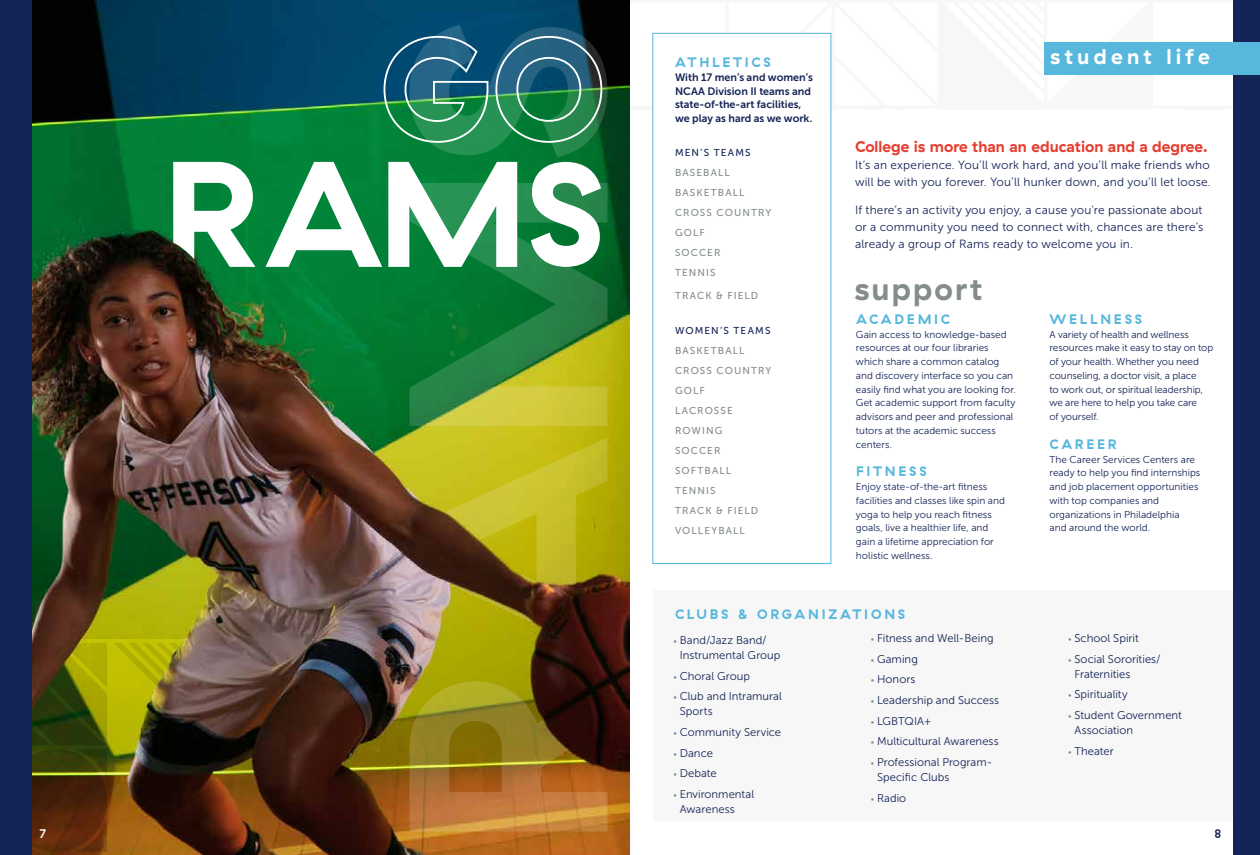
<style>
.page{position:relative;width:1260px;height:855px;background:#fff}
.page>*{position:absolute;margin:0;border:0;box-sizing:border-box;transform-origin:0 0}
.t1{font:700 31.25px "GT Haptik";letter-spacing:.075em;color:#848d8c}
.t2{font:700 21.25px "GT Haptik";letter-spacing:.19em;color:#fff}
.t3{font:700 15.62px "GT Haptik";color:#e63e30}
.t4{font:700 13.75px "GT Haptik";letter-spacing:.2em;color:#58b7dd}
.t5{font:500 12.5px "GT Haptik";color:#152456}
.t6{font:500 12.5px "GT Haptik";color:#fff}
.t7{font:11.88px/16.9px "Museo Sans 300";letter-spacing:.015em;color:#152456}
.t8{font:11.25px/15px "Museo Sans 300";color:#152456}
.t9{font:10.75px/13.8px "Museo Sans 700";color:#152456}
.t10{font:10px/13.8px "Museo Sans 300";color:#152456}
.t11{font:10px/20px "Museo Sans 500";letter-spacing:.11em;color:#848d8c}
.t12{font:10px "Museo Sans 500";letter-spacing:.11em;color:#152456}
.s1{font-size:8.75px;color:#848d8c}
</style>
<div class="page">
<div style="left:653px;top:590px;width:607px;height:231px;background:#f7f7f7"></div>
<svg style="left:652px;top:0;width:582px;height:109px"></svg>
<svg style="left:948px;top:0;width:197px;height:109px"></svg>
<img style="left:32px;top:0;width:598px;height:855px">
<img style="left:410px;top:25px;width:198px;height:807px">
<div style="left:652px;top:33px;width:179px;height:531px;background:#fff;border:1px solid #58b7dd"></div>
<svg style="left:173px;top:162px;width:428px;height:105px"></svg>
<svg style="left:383px;top:35px;width:220px;height:109px;background:#2c796e"></svg>
<img style="left:32px;top:634px;width:173px;height:221px">
<img style="left:116px;top:634px;width:89px;height:105px">
<svg style="left:99px;top:846px;width:106px;height:9px"></svg>
<div style="left:1234px;top:0;width:26px;height:855px;background:#152456"></div>
<div style="left:0;top:0;width:32px;height:855px;background:#152456"></div>
<div style="left:1045px;top:42px;width:215px;height:32px;background:#58b7dd"></div>
<p class="t6" style="left:40px;top:826px;width:8px">7</p>
<h3 class="t4" style="left:675px;top:54px;width:97px">ATHLETICS</h3>
<p class="t9" style="left:675px;top:70px;width:139px">With 17 men’s and women’s<br>NCAA Division II teams and state-of-the-art facilities, we play as hard as we work.</p>
<p class="t12" style="left:675px;top:148px;width:77px">MEN’S TEAMS</p>
<p class="t11" style="left:675px;top:163px;width:98px">BASEBALL<br>BASKETBALL<br>CROSS COUNTRY<br>GOLF<br>SOCCER<br>TENNIS</p>
<p class="t11" style="left:675px;top:286px;width:85px">TRACK &amp; FIELD</p>
<p class="t12" style="left:675px;top:325px;width:97px">WOMEN’S TEAMS</p>
<p class="t11" style="left:675px;top:340px;width:98px">BASKETBALL<br>CROSS COUNTRY<br>GOLF<br>LACROSSE<br>ROWING<br>SOCCER<br>SOFTBALL<br>TENNIS<br>TRACK &amp; FIELD<br>VOLLEYBALL</p>
<h2 class="t2" style="left:1050px;top:44px;width:161px">student life</h2>
<h3 class="t3" style="left:855px;top:138px;width:354px">College is more than an education and a degree.</h3>
<p class="t7" style="left:855px;top:157px;width:357px">It’s an experience. You’ll work hard, and you’ll make friends who will be with you forever. You’ll hunker down, and you’ll let loose.</p>
<p class="t7" style="left:855px;top:202px;width:350px;text-align:justify">If there’s an activity you enjoy, a cause you’re passionate about or a community you need to connect with, chances are there’s already a group of Rams ready to welcome you in.</p>
<h1 class="t1" style="left:854px;top:270px;width:129px">support</h1>
<h3 class="t4" style="left:856px;top:311px;width:96px">ACADEMIC</h3>
<p class="t10" style="left:856px;top:327px;width:161px">Gain access to knowledge-based resources at our four libraries which share a common catalog and discovery interface so you can easily find what you are looking for.<br>Get academic support from faculty advisors and peer and professional tutors at the academic success centers.</p>
<h3 class="t4" style="left:856px;top:463px;width:72px">FITNESS</h3>
<p class="t10" style="left:856px;top:480px;width:151px">Enjoy state-of-the-art fitness facilities and classes like spin and yoga to help you reach fitness goals, live a healthier life, and gain a lifetime appreciation for holistic wellness.</p>
<h3 class="t4" style="left:1050px;top:311px;width:94px">WELLNESS</h3>
<p class="t10" style="left:1050px;top:327px;width:165px">A variety of health and wellness resources make it easy to stay on top of your health. Whether you need counseling, a doctor visit, a place<br>to work out, or spiritual leadership, we are here to help you take care<br>of yourself.</p>
<h3 class="t4" style="left:1050px;top:436px;width:69px">CAREER</h3>
<p class="t10" style="left:1050px;top:452px;width:152px">The Career Services Centers are ready to help you find internships and job placement opportunities with top companies and organizations in Philadelphia<br>and around the world.</p>
<h3 class="t4" style="left:675px;top:606px;width:232px">CLUBS &amp; ORGANIZATIONS</h3>
<p class="t8" style="left:680px;top:633px;width:102px;text-indent:-6px"><span class="s1">•</span> Band/Jazz Band/<br>Instrumental Group</p>
<p class="t8" style="left:673px;top:668px;width:78px"><span class="s1">•</span> Choral Group</p>
<p class="t8" style="left:680px;top:689px;width:104px;text-indent:-6px"><span class="s1">•</span> Club and Intramural<br>Sports</p>
<p class="t8" style="left:673px;top:725px;width:109px"><span class="s1">•</span> Community Service</p>
<p class="t8" style="left:673px;top:745px;width:41px"><span class="s1">•</span> Dance</p>
<p class="t8" style="left:673px;top:766px;width:45px"><span class="s1">•</span> Debate</p>
<p class="t8" style="left:680px;top:787px;width:76px;text-indent:-6px"><span class="s1">•</span> Environmental<br>Awareness</p>
<p class="t8" style="left:871px;top:631px;width:124px"><span class="s1">•</span> Fitness and Well-Being</p>
<p class="t8" style="left:871px;top:652px;width:49px"><span class="s1">•</span> Gaming</p>
<p class="t8" style="left:871px;top:672px;width:46px"><span class="s1">•</span> Honors</p>
<p class="t8" style="left:871px;top:693px;width:130px"><span class="s1">•</span> Leadership and Success</p>
<p class="t8" style="left:871px;top:713px;width:62px"><span class="s1">•</span> LGBTQIA+</p>
<p class="t8" style="left:871px;top:734px;width:129px"><span class="s1">•</span> Multicultural Awareness</p>
<p class="t8" style="left:877px;top:755px;width:117px;text-indent:-6px"><span class="s1">•</span> Professional Program-<br>Specific Clubs</p>
<p class="t8" style="left:871px;top:790px;width:37px"><span class="s1">•</span> Radio</p>
<p class="t8" style="left:1068px;top:631px;width:72px"><span class="s1">•</span> School Spirit</p>
<p class="t8" style="left:1075px;top:652px;width:88px;text-indent:-6px"><span class="s1">•</span> Social Sororities/<br>Fraternities</p>
<p class="t8" style="left:1068px;top:687px;width:61px"><span class="s1">•</span> Spirituality</p>
<p class="t8" style="left:1074px;top:708px;width:109px;text-indent:-6px"><span class="s1">•</span> Student Government<br>Association</p>
<p class="t8" style="left:1068px;top:743px;width:47px"><span class="s1">•</span> Theater</p>
<p class="t5" style="left:1214px;top:826px;width:8px">8</p>
</div>
